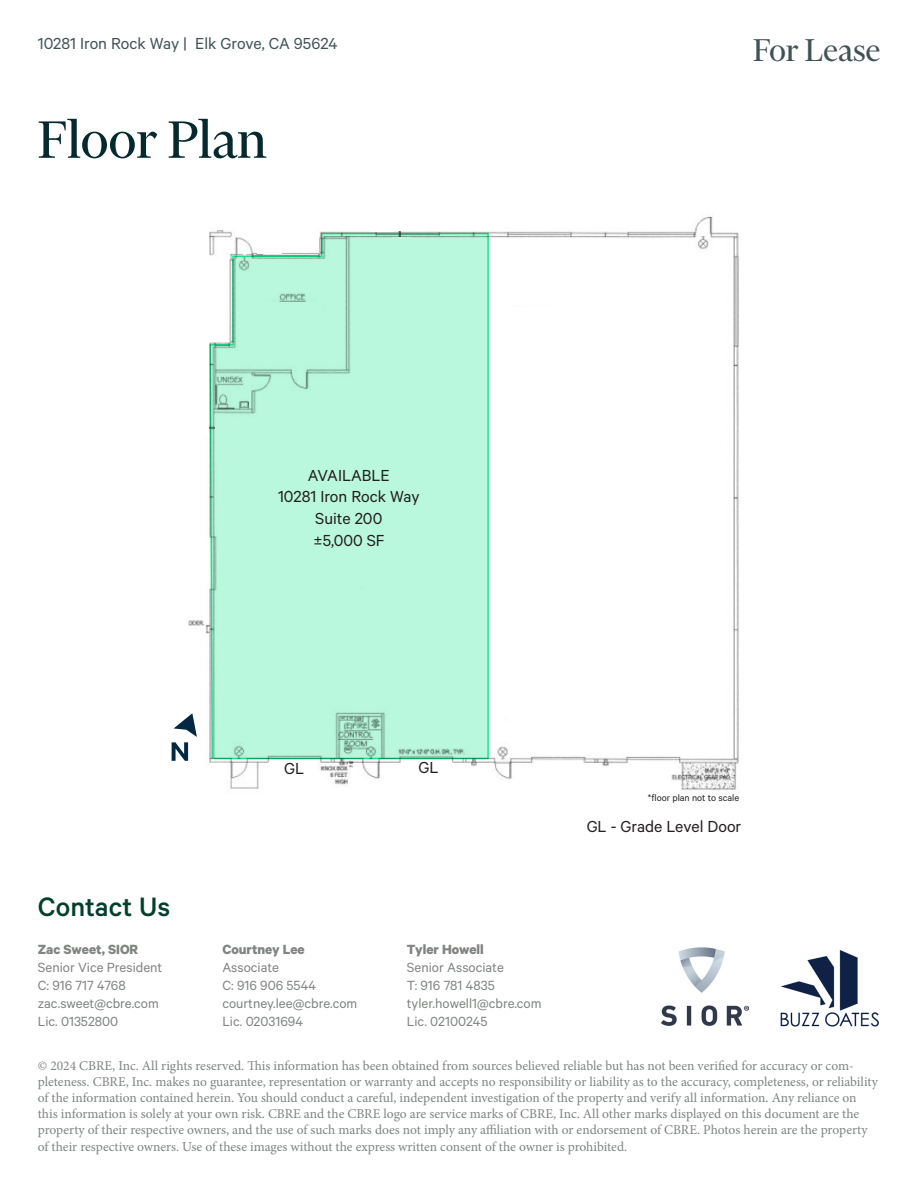
<style>
.page{position:relative;width:918px;height:1188px;background:#fff}
.page>*{position:absolute;margin:0;border:0;box-sizing:border-box;transform-origin:0 0}
.Heading_Small{font:60px "Financier Display";color:#05292c}
.t1{font:36px "Financier Display";color:#415255}
.Contact_Us{font:500 30px "Calibre";color:#023f2c}
.t2{font:18px "Calibre";color:#231f20}
.t3{font:18px "Calibre";color:#415255}
.Contact_Info{font:15px/18px "Calibre";color:#808581}
.t4{font:13.5px/16.2px "Minion Pro";color:#7f8480}
.t5{font:10.5px "Calibre";color:#231f20}
.s1{font-weight:700}
</style>
<div class="page">
<img style="left:662px;top:947px;width:86px;height:79px">
<img style="left:780px;top:950px;width:99px;height:77px">
<img style="left:188px;top:216px;width:551px;height:574px">
<div style="left:192px;top:217px;width:17px;height:220px;background:#fff"></div>
<div style="left:193px;top:209px;width:220px;height:17px;background:#fff"></div>
<div style="left:370px;top:214px;width:25px;height:18px;background:#fff"></div>
<div style="left:257px;top:222px;width:24px;height:32px;background:#fff"></div>
<div style="left:235px;top:204px;width:25px;height:33px;background:#fff"></div>
<svg style="left:209px;top:232px;width:281px;height:528px;background:#b6f4da"></svg>
<div style="left:501px;top:307px;width:126px;height:19px;background:#fff"></div>
<svg style="left:172px;top:713px;width:25px;height:48px"></svg>
<div style="left:383px;top:218px;width:44px;height:13px;background:#fff"></div>
<p class="t3" style="left:38px;top:33px;width:301px">10281 Iron Rock Way | Elk Grove, CA 95624</p>
<p class="t1" style="left:753px;top:32px;width:129px">For Lease</p>
<p class="Heading_Small" style="left:38px;top:108px;width:230px">Floor Plan</p>
<p class="t2" style="left:308px;top:465px;width:84px">AVAILABLE</p>
<p class="t2" style="left:278px;top:486px;width:143px">10281 Iron Rock Way</p>
<p class="t2" style="left:315px;top:508px;width:69px">Suite 200</p>
<p class="t2" style="left:313px;top:529px;width:73px">±5,000 SF</p>
<p class="t2" style="left:284px;top:758px;width:22px">GL</p>
<p class="t2" style="left:419px;top:757px;width:22px">GL</p>
<p class="t5" style="left:648px;top:792px;width:93px">*floor plan not to scale</p>
<p class="t2" style="left:587px;top:816px;width:156px">GL - Grade Level Door</p>
<p class="Contact_Us" style="left:38px;top:889px;width:134px">Contact Us</p>
<p class="Contact_Info" style="left:38px;top:940px;width:126px"><span class="s1">Zac Sweet, SIOR<br></span>Senior Vice President<br>C: 916 717 4768 zac.sweet@cbre.com<br>Lic. 01352800</p>
<p class="Contact_Info" style="left:222px;top:940px;width:136px"><span class="s1">Courtney Lee<br></span>Associate<br>C: 916 906 5544 courtney.lee@cbre.com<br>Lic. 02031694</p>
<p class="Contact_Info" style="left:407px;top:940px;width:136px"><span class="s1">Tyler Howell<br></span>Senior Associate<br>T: 916 781 4835 tyler.howell1@cbre.com<br>Lic. 02100245</p>
<p class="t4" style="left:38px;top:1057px;width:842px">© 2024 CBRE, Inc. All rights reserved. This information has been obtained from sources believed reliable but has not been verified for accuracy or com&shy;pleteness. CBRE, Inc. makes no guarantee, representation or warranty and accepts no responsibility or liability as to the accuracy, completeness, or reliability of the information contained herein. You should conduct a careful, independent investigation of the property and verify all information. Any reliance on this information is solely at your own risk. CBRE and the CBRE logo are service marks of CBRE, Inc. All other marks displayed on this document are the property of their respective owners, and the use of such marks does not imply any affiliation with or endorsement of CBRE. Photos herein are the property of their respective owners. Use of these images without the express written consent of the owner is prohibited.</p>
</div>
